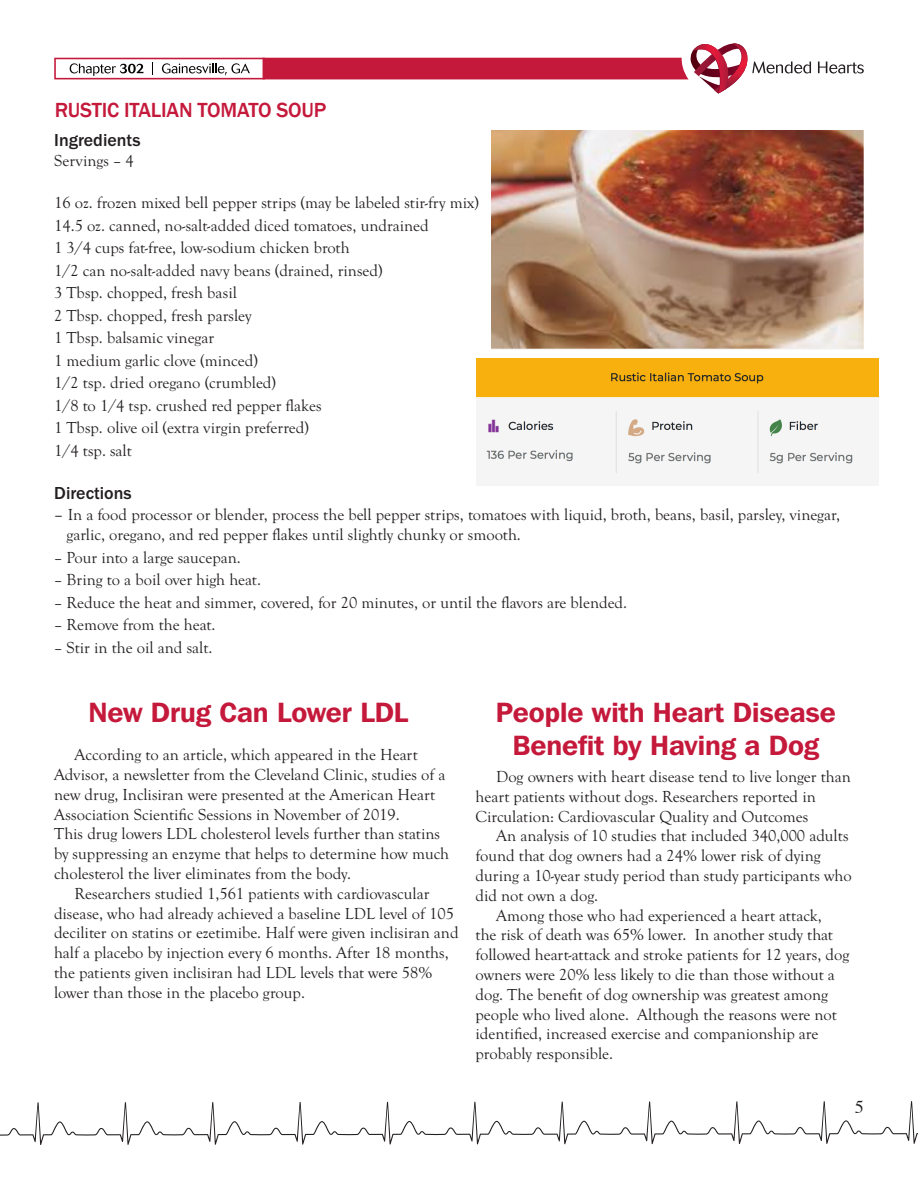
<style>
.page{position:relative;width:918px;height:1188px;background:#fff}
.page>*{position:absolute;margin:0;border:0;box-sizing:border-box;transform-origin:0 0}
.t1{font:600 27.75px/33px "Franklin Gothic IT Cby BT";letter-spacing:-.005em;color:#c5193b;text-align:center}
.t2{font:500 21px "Franklin Gothic";letter-spacing:-.01em;color:#c5193b}
.t3{font:500 18px "Franklin Gothic URW";color:#231f20}
.t4{font:18px "Times";color:#231f20}
.t5{font:16.5px/19.8px "Goudy Old Sty";color:#231f20}
.s1{font-size:18px}
</style>
<div class="page">
<svg style="left:818px;top:62px;width:46px;height:12px"></svg>
<svg style="left:54px;top:43px;width:757px;height:50px"></svg>
<svg style="left:0;top:1101px;width:918px;height:44px"></svg>
<img style="left:477px;top:358px;width:402px;height:115px">
<img style="left:491px;top:131px;width:373px;height:219px">
<p class="t2" style="left:55px;top:97px;width:273px">RUSTIC ITALIAN TOMATO SOUP</p>
<p class="t3" style="left:54px;top:129px;width:88px">Ingredients</p>
<p class="t5" style="left:54px;top:151px;width:81px">Servings – 4</p>
<p class="t5" style="left:54px;top:193px;width:426px">16 oz. frozen mixed bell pepper strips (may be labeled stir-fry mix)</p>
<p class="t5" style="left:54px;top:216px;width:376px">14.5 oz. canned, no-salt-added diced tomatoes, undrained</p>
<p class="t5" style="left:54px;top:238px;width:297px">1 3/4 cups fat-free, low-sodium chicken broth</p>
<p class="t5" style="left:54px;top:261px;width:330px">1/2 can no-salt-added navy beans (drained, rinsed)</p>
<p class="t5" style="left:54px;top:283px;width:184px">3 Tbsp. chopped, fresh basil</p>
<p class="t5" style="left:54px;top:306px;width:199px">2 Tbsp. chopped, fresh parsley</p>
<p class="t5" style="left:54px;top:328px;width:161px">1 Tbsp. balsamic vinegar</p>
<p class="t5" style="left:54px;top:351px;width:205px">1 medium garlic clove (minced)</p>
<p class="t5" style="left:54px;top:373px;width:223px">1/2 tsp. dried oregano (crumbled)</p>
<p class="t5" style="left:54px;top:396px;width:269px">1/8 to 1/4 tsp. crushed red pepper flakes</p>
<p class="t5" style="left:54px;top:418px;width:256px">1 Tbsp. olive oil (extra virgin preferred)</p>
<p class="t5" style="left:54px;top:441px;width:79px">1/4 tsp. salt</p>
<p class="t3" style="left:54px;top:482px;width:79px">Directions</p>
<p class="t5" style="left:54px;top:506px;width:787px"><span class="s1">–</span> In a food processor or blender, process the bell pepper strips, tomatoes with liquid, broth, beans, basil, parsley, vinegar,</p>
<p class="t5" style="left:67px;top:525px;width:456px">garlic, oregano, and red pepper flakes until slightly chunky or smooth.</p>
<p class="t5" style="left:54px;top:548px;width:188px">– Pour into a large saucepan.</p>
<p class="t5" style="left:54px;top:570px;width:208px">– Bring to a boil over high heat.</p>
<p class="t5" style="left:54px;top:593px;width:574px">– Reduce the heat and simmer, covered, for 20 minutes, or until the flavors are blended.</p>
<p class="t5" style="left:54px;top:615px;width:163px">– Remove from the heat.</p>
<p class="t5" style="left:54px;top:638px;width:160px">– Stir in the oil and salt.</p>
<p class="t1" style="left:88px;top:695px;width:321px">New Drug Can Lower LDL</p>
<p class="t5" style="left:75px;top:745px;width:345px">According to an article, which appeared in the Heart</p>
<p class="t5" style="left:54px;top:765px;width:393px">Advisor, a newsletter from the Cleveland Clinic, studies of a new drug, Inclisiran were presented at the American Heart<br>Association Scientific Sessions in November of 2019.</p>
<p class="t5" style="left:54px;top:825px;width:397px">This drug lowers LDL cholesterol levels further than statins by suppressing an enzyme that helps to determine how much cholesterol the liver eliminates from the body.</p>
<p class="t5" style="left:54px;top:884px;width:406px;text-indent:21px">Researchers studied 1,561 patients with cardiovascular disease, who had already achieved a baseline LDL level of 105 deciliter on statins or ezetimibe. Half were given inclisiran and half a placebo by injection every 6 months. After 18 months, the patients given inclisiran had LDL levels that were 58% lower than those in the placebo group.</p>
<p class="t1" style="left:496px;top:695px;width:341px">People with Heart Disease<br>Benefit by Having a Dog</p>
<p class="t5" style="left:476px;top:767px;width:377px;text-indent:21px">Dog owners with heart disease tend to live longer than heart patients without dogs. Researchers reported in</p>
<p class="t5" style="left:476px;top:807px;width:335px">Circulation: Cardiovascular Quality and Outcomes</p>
<p class="t5" style="left:476px;top:827px;width:378px;text-indent:21px">An analysis of 10 studies that included 340,000 adults found that dog owners had a 24% lower risk of dying during a 10-year study period than study participants who did not own a dog.</p>
<p class="t5" style="left:476px;top:906px;width:375px;text-indent:21px">Among those who had experienced a heart attack,<br>the risk of death was 65% lower. In another study that followed heart-attack and stroke patients for 12 years, dog owners were 20% less likely to die than those without a dog. The benefit of dog ownership was greatest among people who lived alone. Although the reasons were not identified, increased exercise and companionship are</p>
<p class="t5" style="left:476px;top:1044px;width:139px">probably responsible.</p>
<p class="t4" style="left:855px;top:1090px;width:10px">5</p>
</div>
